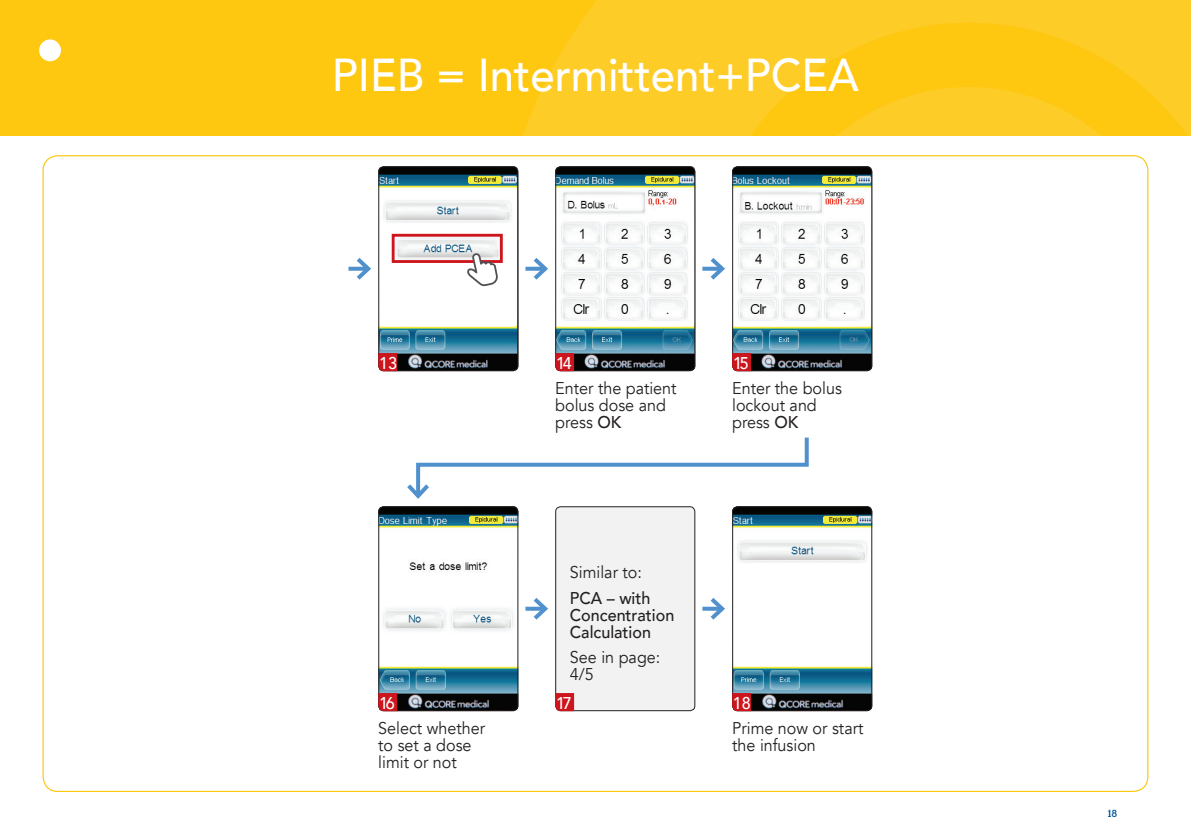
<style>
.page{position:relative;width:1191px;height:840px;background:#fff}
.page>*{position:absolute;margin:0;border:0;box-sizing:border-box;transform-origin:0 0}
.t1{font:500 46px "Avenir";color:#fff;scale:.95 1}
.t2{font:17px/17px "Avenir";color:#231f20;scale:.95 1}
.t3{font:500 17px/17px "Avenir";color:#231f20;scale:.95 1}
.t4{font:500 17px "Avenir";letter-spacing:-.14em;color:#fff;scale:.95 1}
.t5{font:14px "Almoni DLAAA";color:#01529a}
.s1{font-weight:500}
</style>
<div class="page">
<svg style="left:407px;top:437px;width:402px;height:62px"></svg>
<img style="left:380px;top:506px;width:138px;height:204px">
<div style="left:378px;top:506px;width:140px;height:204px;border:1px solid #231f20;border-radius:5px"></div>
<svg style="left:378px;top:692px;width:19px;height:18px"></svg>
<img style="left:732px;top:506px;width:140px;height:204px">
<div style="left:732px;top:506px;width:140px;height:204px;border:1px solid #231f20;border-radius:5px"></div>
<svg style="left:525px;top:606px;width:4px;height:4px"></svg>
<svg style="left:529px;top:598px;width:19px;height:22px"></svg>
<svg style="left:702px;top:606px;width:4px;height:4px"></svg>
<svg style="left:706px;top:598px;width:19px;height:22px"></svg>
<div style="left:555px;top:506px;width:140px;height:204px;background:#f2f2f3;border-radius:5px"></div>
<div style="left:555px;top:506px;width:140px;height:204px;border:1px solid #231f20;border-radius:5px"></div>
<svg style="left:555px;top:692px;width:19px;height:18px"></svg>
<svg style="left:732px;top:692px;width:19px;height:18px"></svg>
<svg style="left:348px;top:266px;width:4px;height:4px"></svg>
<svg style="left:352px;top:258px;width:19px;height:22px"></svg>
<svg style="left:525px;top:266px;width:4px;height:4px"></svg>
<svg style="left:529px;top:258px;width:19px;height:22px"></svg>
<svg style="left:702px;top:266px;width:4px;height:4px"></svg>
<svg style="left:706px;top:258px;width:19px;height:22px"></svg>
<img style="left:557px;top:166px;width:138px;height:205px">
<div style="left:555px;top:166px;width:140px;height:205px;border:1px solid #231f20;border-radius:5px"></div>
<svg style="left:555px;top:353px;width:19px;height:18px"></svg>
<img style="left:732px;top:166px;width:140px;height:205px">
<div style="left:732px;top:166px;width:140px;height:205px;border:1px solid #231f20;border-radius:5px"></div>
<svg style="left:732px;top:353px;width:19px;height:18px"></svg>
<img style="left:380px;top:166px;width:138px;height:205px">
<div style="left:378px;top:166px;width:140px;height:205px;border:1px solid #231f20;border-radius:5px"></div>
<div style="left:392px;top:234px;width:111px;height:29px;border:3px solid #cd151d"></div>
<svg style="left:467px;top:253px;width:31px;height:33px"></svg>
<svg style="left:378px;top:353px;width:19px;height:18px"></svg>
<div style="left:0;top:0;width:1191px;height:136px;background:#fec710"></div>
<svg style="left:523px;top:0;width:668px;height:136px;fill:#fecc27"></svg>
<svg style="left:765px;top:87px;width:408px;height:49px"></svg>
<div style="left:39px;top:39px;width:22px;height:22px;background:#fff;border-radius:50%"></div>
<h1 class="t1" style="left:332px;top:36px;width:556px">PIEB = Intermittent+PCEA</h1>
<p class="t4" style="left:379px;top:348px;width:20px">13</p>
<p class="t4" style="left:379px;top:687px;width:18px">16</p>
<p class="t2" style="left:378px;top:719px;width:114px">Select whether to set a dose limit or not</p>
<p class="t4" style="left:556px;top:348px;width:18px">14</p>
<p class="t4" style="left:733px;top:348px;width:18px">15</p>
<p class="t2" style="left:555px;top:379px;width:129px">Enter the patient bolus dose and press <span class="s1">OK</span></p>
<p class="t2" style="left:732px;top:379px;width:117px">Enter the bolus lockout and press <span class="s1">OK</span></p>
<p class="t2" style="left:570px;top:564px;width:77px">Similar to:</p>
<p class="t3" style="left:570px;top:588px;width:111px">PCA – with<br>Concentration<br>Calculation</p>
<p class="t2" style="left:570px;top:649px;width:97px">See in page:<br>4/5</p>
<p class="t4" style="left:556px;top:687px;width:18px">17</p>
<p class="t4" style="left:733px;top:687px;width:20px">18</p>
<p class="t2" style="left:732px;top:719px;width:140px">Prime now or start the infusion</p>
<p class="t5" style="left:1107px;top:805px;width:11px">18</p>
</div>
